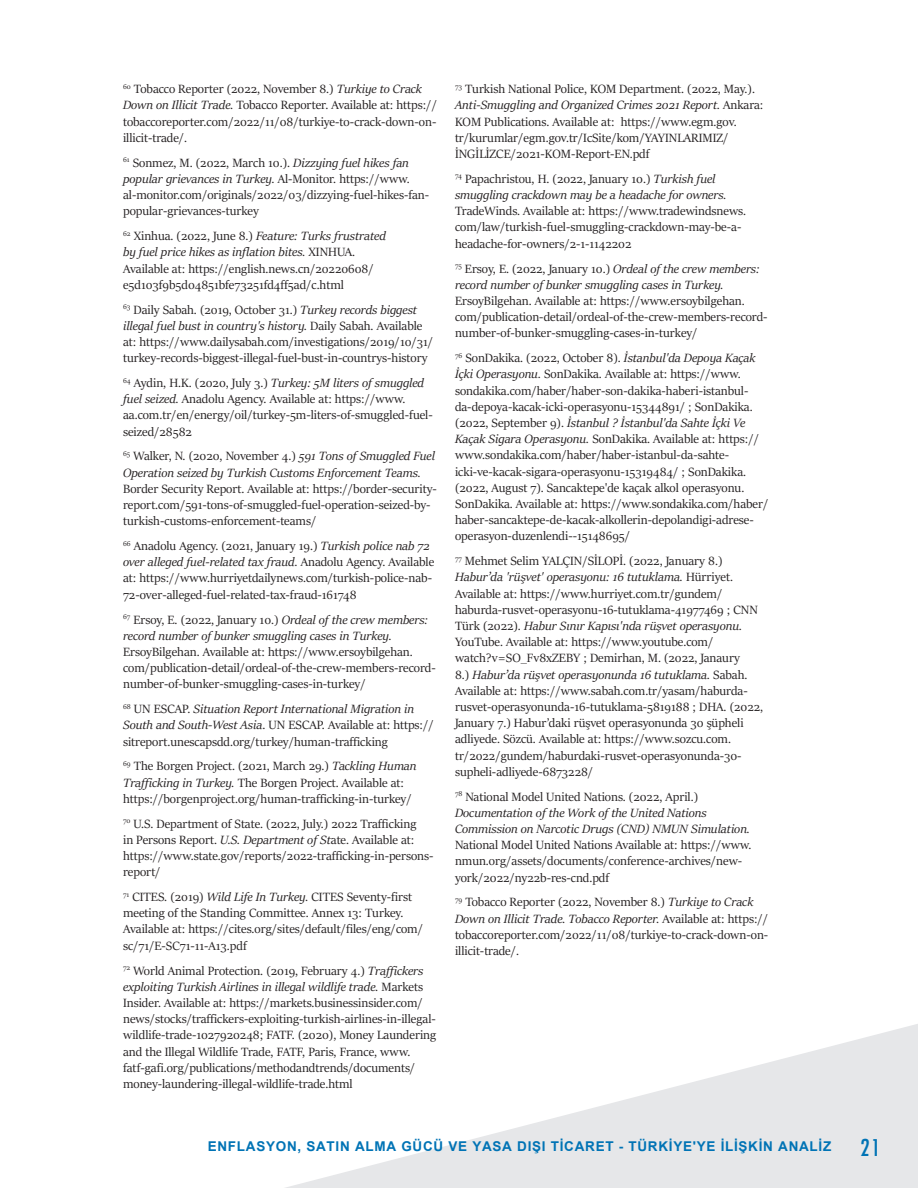
<style>
.page{position:relative;width:918px;height:1188px;background:#fff}
.page>*{position:absolute;margin:0;border:0;box-sizing:border-box;transform-origin:0 0}
.t1{font:13.5px/16.2px "Sitka Text";color:#231f20}
.t2{font:italic 13.5px/16.2px "Sitka Text";color:#231f20}
.t3{font:700 13.5px "Arial";letter-spacing:.055em;color:#0073b5}
.s1{font-style:italic}
.s2{font-style:normal}
.s3{font-family:"Tw Cen MT Condensed";font-weight:400;font-size:27px}
</style>
<div class="page">
<svg style="left:285px;top:1024px;width:633px;height:164px;fill:#ebecee"></svg>
<p class="t1" style="left:123px;top:80px;width:315px"><sup>60</sup> Tobacco Reporter (2022, November 8.) <span class="s1">Turkiye to Crack Down on Illicit Trade.</span> Tobacco Reporter. Available at: https:// tobaccoreporter.com/2022/11/08/turkiye-to-crack-down-on&shy;illicit-trade/.</p>
<p class="t1" style="left:123px;top:154px;width:308px"><sup>61</sup> Sonmez, M. (2022, March 10.). <span class="s1">Dizzying fuel hikes fan popular grievances in Turkey.</span> Al-Monitor. https://www. al-monitor.com/originals/2022/03/dizzying-fuel-hikes-fan&shy;popular-grievances-turkey</p>
<p class="t1" style="left:123px;top:227px;width:264px"><sup>62</sup> Xinhua. (2022, June 8.) <span class="s1">Feature: Turks frustrated by fuel price hikes as inflation bites.</span> XINHUA.<br>Available at: https://english.news.cn/20220608/ e5d103f9b5d04851bfe73251fd4ff5ad/c.html</p>
<p class="t1" style="left:123px;top:300px;width:312px"><sup>63</sup> Daily Sabah. (2019, October 31.) <span class="s1">Turkey records biggest illegal fuel bust in country's history.</span> Daily Sabah. Available at: https://www.dailysabah.com/investigations/2019/10/31/ turkey-records-biggest-illegal-fuel-bust-in-countrys-history</p>
<p class="t1" style="left:123px;top:374px;width:311px"><sup>64</sup> Aydin, H.K. (2020, July 3.) <span class="s1">Turkey: 5M liters of smuggled fuel seized.</span> Anadolu Agency. Available at: https://www. aa.com.tr/en/energy/oil/turkey-5m-liters-of-smuggled-fuel&shy;seized/28582</p>
<p class="t2" style="left:123px;top:447px;width:313px"><sup>65</sup> <span class="s2">Walker, N. (2020, November 4.)</span> 591 Tons of Smuggled Fuel<br>Operation seized by Turkish Customs Enforcement Teams.</p>
<p class="t1" style="left:123px;top:480px;width:315px">Border Security Report. Available at: https://border-security&shy;report.com/591-tons-of-smuggled-fuel-operation-seized-by&shy;turkish-customs-enforcement-teams/</p>
<p class="t1" style="left:123px;top:537px;width:313px"><sup>66</sup> Anadolu Agency. (2021, January 19.) <span class="s1">Turkish police nab 72 over alleged fuel-related tax fraud.</span> Anadolu Agency. Available at: https://www.hurriyetdailynews.com/turkish-police-nab-72-over-alleged-fuel-related-tax-fraud-161748</p>
<p class="t2" style="left:123px;top:610px;width:306px"><sup>67</sup> <span class="s2">Ersoy, E. (2022, January 10.)</span> Ordeal of the crew members: record number of bunker smuggling cases in Turkey.</p>
<p class="t1" style="left:123px;top:643px;width:314px">ErsoyBilgehan. Available at: https://www.ersoybilgehan. com/publication-detail/ordeal-of-the-crew-members-record&shy;number-of-bunker-smuggling-cases-in-turkey/</p>
<p class="t1" style="left:123px;top:700px;width:312px"><sup>68</sup> UN ESCAP. <span class="s1">Situation Report International Migration in<br>South and South-West Asia</span>. UN ESCAP. Available at: https:// sitreport.unescapsdd.org/turkey/human-trafficking</p>
<p class="t1" style="left:123px;top:757px;width:295px"><sup>69</sup> The Borgen Project. (2021, March 29.) <span class="s1">Tackling Human<br>Trafficking in Turkey.</span> The Borgen Project. Available at: https://borgenproject.org/human-trafficking-in-turkey/</p>
<p class="t1" style="left:123px;top:814px;width:312px"><sup>70</sup> U.S. Department of State. (2022, July.) 2022 Trafficking<br>in Persons Report. <span class="s1">U.S. Department of St</span>ate. Available at: https://www.state.gov/reports/2022-trafficking-in-persons&shy;report/</p>
<p class="t1" style="left:123px;top:888px;width:301px"><sup>71</sup> CITES. (2019) <span class="s1">Wild Life In Turkey.</span> CITES Seventy-first meeting of the Standing Committee. Annex 13: Turkey.<br>Available at: https://cites.org/sites/default/files/eng/com/ sc/71/E-SC71-11-A13.pdf</p>
<p class="t1" style="left:123px;top:961px;width:315px"><sup>72</sup> World Animal Protection. (2019, February 4.) <span class="s1">Traffickers exploiting Turkish Airlines in illegal wildlife trade.</span> Markets Insider. Available at: https://markets.businessinsider.com/ news/stocks/traffickers-exploiting-turkish-airlines-in-illegal&shy;wildlife-trade-1027920248; FATF. (2020), Money Laundering and the Illegal Wildlife Trade, FATF, Paris, France, www. fatf-gafi.org/publications/methodandtrends/documents/ money-laundering-illegal-wildlife-trade.html</p>
<p class="t1" style="left:455px;top:80px;width:310px"><sup>73</sup> Turkish National Police, KOM Department. (2022, May.).<br><span class="s1">Anti-Smuggling and Organized Crimes 2021 Report.</span> Ankara:<br>KOM Publications. Available at: https://www.egm.gov. tr/kurumlar/egm.gov.tr/IcSite/kom/YAYINLARIMIZ/ İNGİLİZCE/2021-KOM-Report-EN.pdf</p>
<p class="t2" style="left:455px;top:170px;width:273px"><sup>74</sup> <span class="s2">Papachristou, H. (2022, January 10.)</span> Turkish fuel smuggling crackdown may be a headache for owners.</p>
<p class="t1" style="left:455px;top:202px;width:293px">TradeWinds. Available at: https://www.tradewindsnews. com/law/turkish-fuel-smuggling-crackdown-may-be-a&shy;headache-for-owners/2-1-1142202</p>
<p class="t2" style="left:455px;top:259px;width:306px"><sup>75</sup> <span class="s2">Ersoy, E. (2022, January 10.)</span> Ordeal of the crew members: record number of bunker smuggling cases in Turkey.</p>
<p class="t1" style="left:455px;top:292px;width:314px">ErsoyBilgehan. Available at: https://www.ersoybilgehan. com/publication-detail/ordeal-of-the-crew-members-record&shy;number-of-bunker-smuggling-cases-in-turkey/</p>
<p class="t1" style="left:455px;top:349px;width:315px"><sup>76</sup> SonDakika. (2022, October 8). <span class="s1">İstanbul'da Depoya Kaçak İçki Operasyonu.</span> SonDakika. Available at: https://www. sondakika.com/haber/haber-son-dakika-haberi-istanbul&shy;da-depoya-kacak-icki-operasyonu-15344891/ ; SonDakika. (2022, September 9). <span class="s1">İstanbul ? İstanbul'da Sahte İçki Ve Kaçak Sigara Operasyonu.</span> SonDakika. Available at: https:// www.sondakika.com/haber/haber-istanbul-da-sahte&shy;icki-ve-kacak-sigara-operasyonu-15319484/ ; SonDakika. (2022, August 7). Sancaktepe'de kaçak alkol operasyonu.<br>SonDakika. Available at: https://www.sondakika.com/haber/ haber-sancaktepe-de-kacak-alkollerin-depolandigi-adrese&shy;operasyon-duzenlendi--15148695/</p>
<p class="t1" style="left:455px;top:552px;width:310px"><sup>77</sup> Mehmet Selim YALÇIN/SİLOPİ. (2022, January 8.)<br><span class="s1">Habur’da 'rüşvet' operasyonu: 16 tutuklama.</span> Hürriyet.<br>Available at: https://www.hurriyet.com.tr/gundem/ haburda-rusvet-operasyonu-16-tutuklama-41977469 ; CNN Türk (2022). <span class="s1">Habur Sınır Kapısı'nda rüşvet operasyonu.<br></span>YouTube. Available at: https://www.youtube.com/ watch?v=SO_Fv8xZEBY ; Demirhan, M. (2022, Janaury<br>8.) <span class="s1">Habur’da rüşvet operasyonunda 16 tutuklama.</span> Sabah.<br>Available at: https://www.sabah.com.tr/yasam/haburda&shy;rusvet-operasyonunda-16-tutuklama-5819188 ; DHA. (2022, January 7.) Habur’daki rüşvet operasyonunda 30 şüpheli adliyede. Sözcü. Available at: https://www.sozcu.com. tr/2022/gundem/haburdaki-rusvet-operasyonunda-30- supheli-adliyede-6873228/</p>
<p class="t2" style="left:455px;top:787px;width:296px"><sup>78</sup> <span class="s2">National Model United Nations. (2022, April.)<br></span>Documentation of the Work of the United Nations<br>Commission on Narcotic Drugs (CND) NMUN Simulation.</p>
<p class="t1" style="left:455px;top:836px;width:298px">National Model United Nations Available at: https://www. nmun.org/assets/documents/conference-archives/new&shy;york/2022/ny22b-res-cnd.pdf</p>
<p class="t1" style="left:455px;top:893px;width:315px"><sup>79</sup> Tobacco Reporter (2022, November 8.) <span class="s1">Turkiye to Crack Down on Illicit Trade. Tobacco Reporter.</span> Available at: https:// tobaccoreporter.com/2022/11/08/turkiye-to-crack-down-on&shy;illicit-trade/.</p>
<p class="t3" style="left:208px;top:1137px;width:674px">ENFLASYON, SATIN ALMA GÜCÜ VE YASA DIŞI TİCARET - TÜRKİYE'YE İLİŞKİN ANALİZ <span class="s3">21</span></p>
</div>
